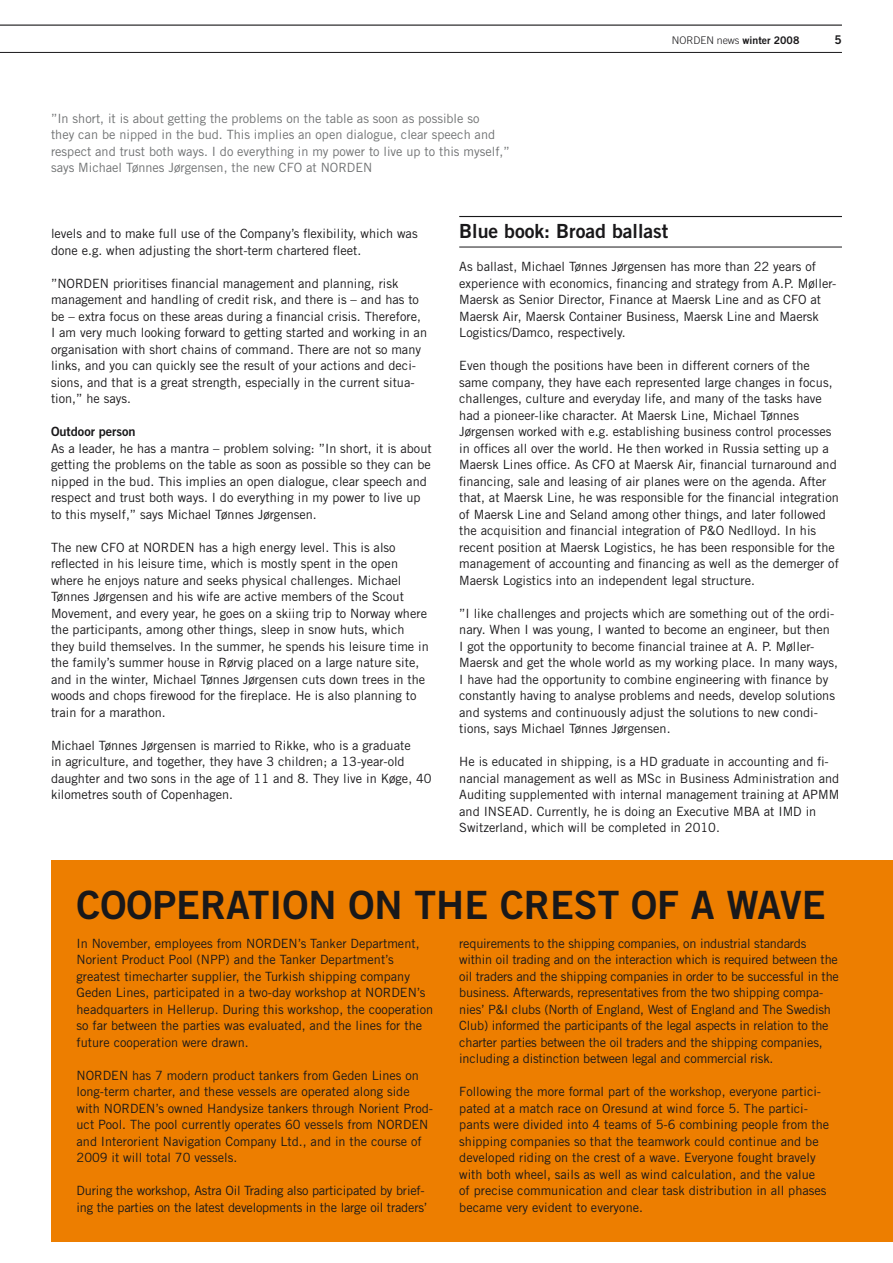
<style>
.page{position:relative;width:893px;height:1263px;background:#fff}
.page>*{position:absolute;margin:0;border:0;box-sizing:border-box;transform-origin:0 0}
.t1{font:39px "Trade Gothic LT Std Bd 2";color:#19181a}
.t2{font:19.5px "Trade Gothic LT Std Bd 2";color:#19181a}
.t3{font:12.75px/16.5px "Trade Gothic LT Std";color:#19181a}
.t4{font:12.75px/16.5px "Trade Gothic LT Std";color:#6f7172}
.t5{font:12.75px "Trade Gothic LT Std Bd 2";color:#19181a}
.t6{font:12px "Trade Gothic LT Std Bd 2";color:#19181a}
.t7{font:300 10.5px "Trade Gothic LT Std";color:#19181a}
.s1{font-family:"Trade Gothic LT Std Bd 2";font-weight:400}
</style>
<div class="page">
<div style="left:51px;top:861px;width:842px;height:381px;background:#ed7e00"></div>
<hr style="left:459px;top:216px;width:383px;height:1px;background:#19181a">
<hr style="left:459px;top:247px;width:383px;height:1px;background:#19181a">
<hr style="left:0;top:25px;width:842px;height:1px;background:#19181a">
<hr style="left:0;top:52px;width:842px;height:1px;background:#19181a">
<p class="t4" style="left:51px;top:110px;width:460px">”I n short, it is about getting the problems on the table as soon as possible so<br>they can be nipped in the bud. This implies an open dialogue, clear speech and respect and trust both ways. I do everything in my power to live up to this myself,” says Michael Tønnes Jørgensen, the new CFO at N OR DEN</p>
<p class="t7" style="left:672px;top:34px;width:129px">NORDEN news <span class="s1">winter 2008</span></p>
<p class="t6" style="left:835px;top:32px;width:9px">5</p>
<p class="t3" style="left:51px;top:225px;width:368px">levels and to make full use of the Company’s flexibility, which was done e.g. when adjusting the short-term chartered fleet.</p>
<p class="t3" style="left:51px;top:275px;width:378px">”NOR DEN prioritises financial management and planning, risk management and handling of credit risk, and there is – and has to be – extra focus on these areas during a financial crisis. Therefore,<br>I am very much looking forward to getting started and working in an organisation with short chains of command. There are not so many links, and you can quickly see the result of your actions and deci&shy;sions, and that is a great strength, especially in the current situa&shy;tion,” he says.</p>
<p class="t5" style="left:51px;top:424px;width:86px">Outdoor person</p>
<p class="t3" style="left:51px;top:440px;width:382px">As a leader, he has a mantra – problem solving: ”I n short, it is about getting the problems on the table as soon as possible so they can be nipped in the bud. This implies an open dialogue, clear speech and respect and trust both ways. I do everything in my power to live up to this myself,” says Michael Tønnes Jørgensen.</p>
<p class="t3" style="left:51px;top:539px;width:379px">The new CFO at N OR DEN has a high energy level. This is also reflected in his leisure time, which is mostly spent in the open where he enjoys nature and seeks physical challenges. Michael Tønnes Jørgensen and his wife are active members of the Scout Movement, and every year, he goes on a skiing trip to N orway where the participants, among other things, sleep in snow huts, which they build themselves. I n the summer, he spends his leisure time in the family’s summer house in Rørvig placed on a large nature site, and in the winter, Michael Tønnes Jørgensen cuts down trees in the woods and chops firewood for the fireplace. He is also planning to train for a marathon.</p>
<p class="t3" style="left:51px;top:737px;width:382px">Michael Tønnes Jørgensen is married to R ikke, who is a graduate<br>in agriculture, and together, they have 3 children; a 13-year-old daughter and two sons in the age of 11 and 8. They live in Køge, 40 kilometres south of Copenhagen.</p>
<h2 class="t2" style="left:459px;top:219px;width:211px">Blue book: Broad ballast</h2>
<p class="t3" style="left:459px;top:258px;width:379px">As ballast, Michael Tønnes Jørgensen has more than 22 years of experience with economics, financing and strategy from A.P. Møller-Maersk as Senior Director, Finance at Maersk Line and as CFO at Maersk Air, Maersk Container Business, Maersk Line and Maersk Logistics/Damco, respectively.</p>
<p class="t3" style="left:459px;top:357px;width:381px">Even though the positions have been in different corners of the same company, they have each represented large changes in focus, challenges, culture and everyday life, and many of the tasks have had a pioneer-like character. At Maersk Line, Michael Tønnes Jørgensen worked with e.g. establishing business control processes in offices all over the world. He then worked in R ussia setting up a Maersk Lines office. As CFO at Maersk Air, financial turnaround and financing, sale and leasing of air planes were on the agenda. After that, at Maersk Line, he was responsible for the financial integration of Maersk Line and Seland among other things, and later followed the acquisition and financial integration of P&amp;O Nedlloyd. I n his recent position at Maersk Logistics, he has been responsible for the management of accounting and financing as well as the demerger of Maersk Logistics into an independent legal structure.</p>
<p class="t3" style="left:459px;top:605px;width:380px">”I like challenges and projects which are something out of the ordi&shy;nary. When I was young, I wanted to become an engineer, but then<br>I got the opportunity to become financial trainee at A. P. Møller-Maersk and get the whole world as my working place. I n many ways, I have had the opportunity to combine engineering with finance by constantly having to analyse problems and needs, develop solutions and systems and continuously adjust the solutions to new condi&shy;tions, says Michael Tønnes Jørgensen.</p>
<p class="t3" style="left:459px;top:753px;width:382px">He is educated in shipping, is a HD graduate in accounting and fi&shy;nancial management as well as MSc in Business Administration and Auditing supplemented with internal management training at APMM and IN SEAD. Currently, he is doing an Executive MBA at I MD in Switzerland, which will be completed in 2010.</p>
<h1 class="t1" style="left:77px;top:880px;width:49px">Cooperation</h1>
<h1 class="t1" style="left:348px;top:880px;width:91px">on the</h1>
<h1 class="t1" style="left:500px;top:880px;width:25px">crest</h1>
<h1 class="t1" style="left:631px;top:880px;width:191px">of awave</h1>
<p class="t3" style="left:77px;top:935px;width:358px">I n November, employees from N OR DEN ’s Tanker Department, Norient Product Pool (N PP) and the Tanker Department’s greatest timecharter supplier, the Turkish shipping company Geden Lines, participated in a two-day workshop at N OR DEN ’s headquarters in Hellerup. During this workshop, the cooperation so far between the parties was evaluated, and the lines for the future cooperation were drawn.</p>
<p class="t3" style="left:77px;top:1067px;width:358px">N OR DEN has 7 modern product tankers from Geden Lines on long-term charter, and these vessels are operated along side with N OR DEN ’s owned Handysize tankers through Norient Prod&shy;uct Pool. The pool currently operates 60 vessels from N OR DEN and I nterorient Navigation Company Ltd., and in the course of 2009 it will total 70 vessels.</p>
<p class="t3" style="left:77px;top:1182px;width:352px">During the workshop, Astra Oil Trading also participated by brief&shy;ing the parties on the latest developments in the large oil traders’</p>
<p class="t3" style="left:459px;top:935px;width:381px">requirements to the shipping companies, on industrial standards within oil trading and on the interaction which is required between the oil traders and the shipping companies in order to be successful in the business. Afterwards, representatives from the two shipping compa&shy;nies’ P&amp;I clubs (North of England, West of England and The Swedish Club) informed the participants of the legal aspects in relation to the charter parties between the oil traders and the shipping companies, including a distinction between legal and commercial risk.</p>
<p class="t3" style="left:459px;top:1083px;width:372px">Following the more formal part of the workshop, everyone partici&shy;pated at a match race on Oresund at wind force 5. The partici&shy;pants were divided into 4 teams of 5-6 combining people from the shipping companies so that the teamwork could continue and be developed riding on the crest of a wave. Everyone fought bravely with both wheel, sails as well as wind calculation, and the value<br>of precise communication and clear task distribution in all phases became very evident to everyone.</p>
</div>
